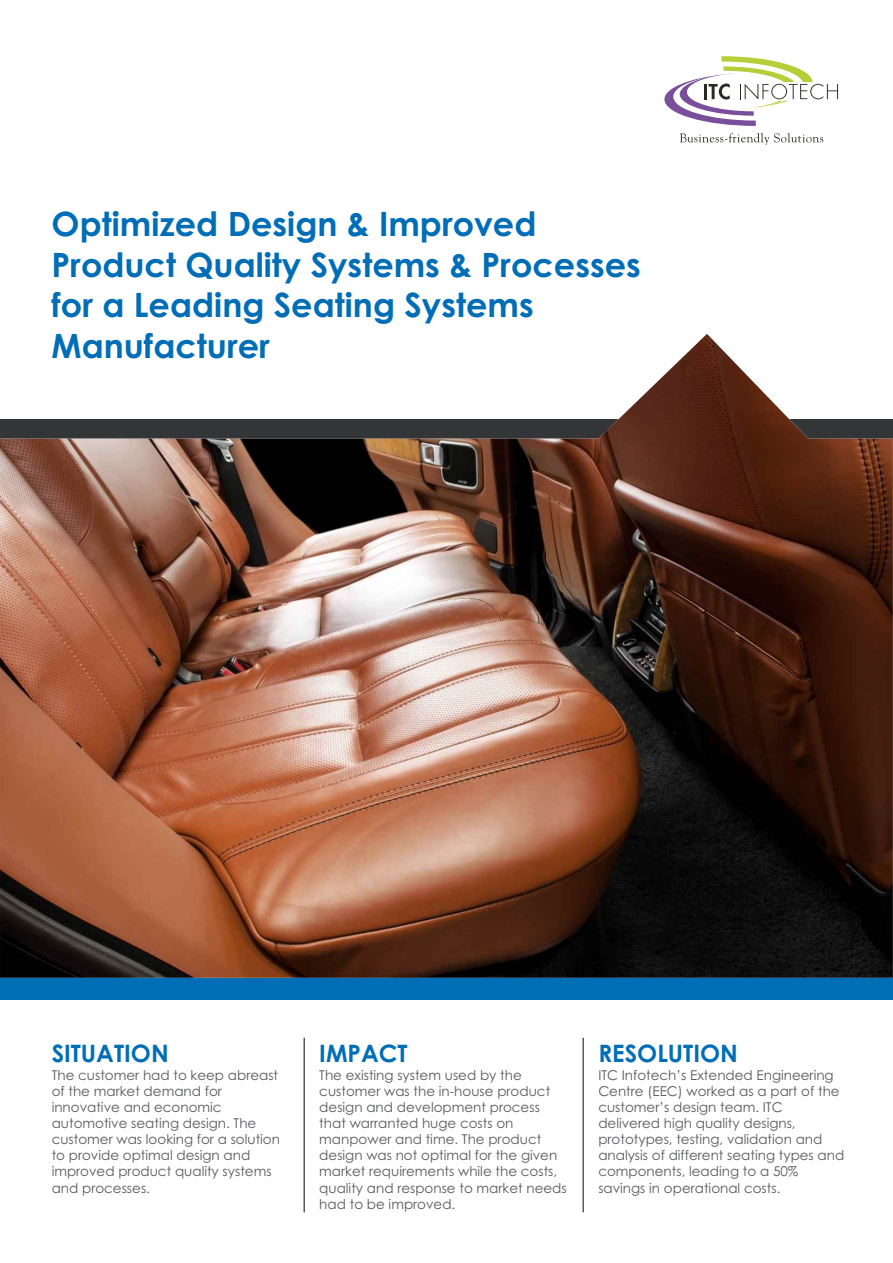
<style>
.page{position:relative;width:893px;height:1263px;background:#fff}
.page>*{position:absolute;margin:0;border:0;box-sizing:border-box;transform-origin:0 0}
.t1{font:700 33.45px/40.7px "Century Gothic";color:#006db7}
.t2{font:700 24px "Century Gothic";color:#006db7}
.t3{font:13.5px/16px "Century Gothic";color:#58595b}
</style>
<div class="page">
<div style="left:0;top:971px;width:893px;height:29px;background:#006db7"></div>
<hr style="left:303px;top:1038px;width:2px;height:174px;background:#58595b">
<hr style="left:582px;top:1038px;width:2px;height:174px;background:#58595b">
<img style="left:0;top:334px;width:893px;height:644px">
<svg style="left:680px;top:133px;width:143px;height:12px"></svg>
<svg style="left:664px;top:56px;width:174px;height:70px"></svg>
<h1 class="t1" style="left:52px;top:207px;width:591px">Optimized Design &amp; Improved<br>Product Quality Systems &amp; Processes for a Leading Seating Systems<br>Manufacturer</h1>
<h2 class="t2" style="left:52px;top:1043px;width:119px">SITUATION</h2>
<p class="t3" style="left:52px;top:1068px;width:230px">The customer had to keep abreast of the market demand for innovative and economic automotive seating design. The customer was looking for a solution to provide optimal design and improved product quality systems and processes.</p>
<h2 class="t2" style="left:319px;top:1043px;width:90px">IMPACT</h2>
<p class="t3" style="left:319px;top:1068px;width:249px">The existing system used by the customer was the in-house product design and development process that warranted huge costs on manpower and time. The product design was not optimal for the given market requirements while the costs, quality and response to market needs had to be improved.</p>
<h2 class="t2" style="left:598px;top:1043px;width:141px">RESOLUTION</h2>
<p class="t3" style="left:598px;top:1068px;width:247px">ITC Infotech’s Extended Engineering Centre (EEC) worked as a part of the customer’s design team. ITC delivered high quality designs, prototypes, testing, validation and analysis of different seating types and components, leading to a 50% savings in operational costs.</p>
</div>
